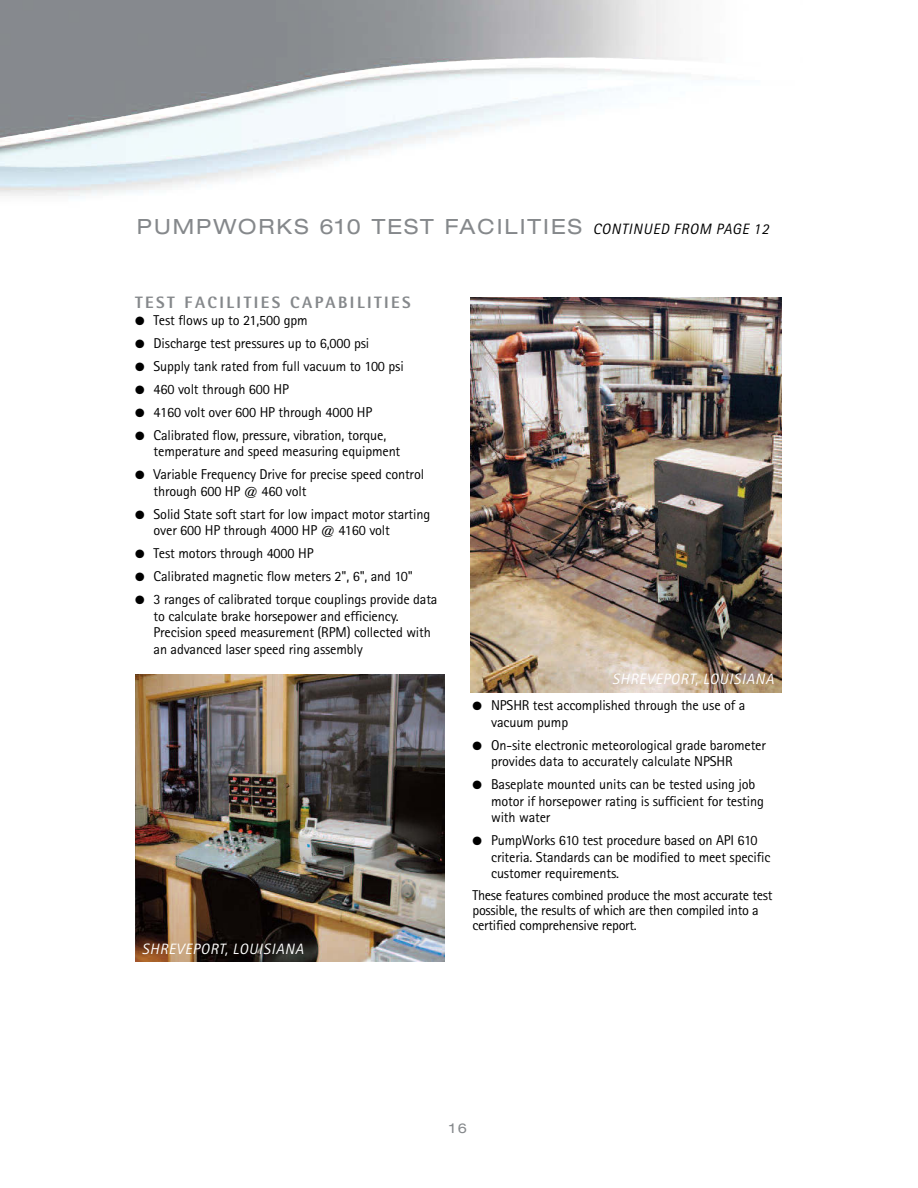
<style>
.page{position:relative;width:918px;height:1188px;background:#fff}
.page>*{position:absolute;margin:0;border:0;box-sizing:border-box;transform-origin:0 0}
.t1{font:expanded 21px "Helvetica Neue LT Pro";letter-spacing:.095em;color:#85888b}
.t2{font:800 16.5px "Rotis Semi Sans";letter-spacing:.15em;color:#85888b}
.t3{font:italic 15px "Rotis Sans Serif";letter-spacing:.05em;color:#fff}
.t4{font:14.25px/16.5px "Rotis Sans Serif";letter-spacing:-.01em;color:#000}
.t5{font:expanded 13.5px "Helvetica Neue LT Pro";color:#85888b}
.s1{font-family:"Rotis Sans Serif";font-style:italic;font-stretch:normal;font-size:15px;color:#000}
</style>
<div class="page">
<img style="left:0;top:0;width:761px;height:138px">
<img style="left:471px;top:298px;width:311px;height:394px">
<img style="left:135px;top:675px;width:309px;height:287px">
<h1 class="t1" style="left:137px;top:219px;width:634px">PUMPWORKS 610 TEST FACILITIES <span class="s1">CONTINUED FROM PAGE 12</span></h1>
<p class="t2" style="left:135px;top:297px;width:277px">TEST FACILITIES CAPABILITIES</p>
<p class="t4" style="left:135px;top:313px;width:174px">● Test flows up to 21,500 gpm</p>
<p class="t4" style="left:135px;top:336px;width:236px">● Discharge test pressures up to 6,000 psi</p>
<p class="t4" style="left:135px;top:359px;width:270px">● Supply tank rated from full vacuum to 100 psi</p>
<p class="t4" style="left:135px;top:382px;width:155px">● 460 volt through 600 HP</p>
<p class="t4" style="left:135px;top:405px;width:239px">● 4160 volt over 600 HP through 4000 HP</p>
<p class="t4" style="left:154px;top:428px;width:248px;text-indent:-19px">● Calibrated flow, pressure, vibration, torque, temperature and speed measuring equipment</p>
<p class="t4" style="left:154px;top:468px;width:272px;text-indent:-19px">● Variable Frequency Drive for precise speed control through 600 HP @ 460 volt</p>
<p class="t4" style="left:154px;top:507px;width:278px;text-indent:-19px">● Solid State soft start for low impact motor starting over 600 HP through 4000 HP @ 4160 volt</p>
<p class="t4" style="left:135px;top:547px;width:180px">● Test motors through 4000 HP</p>
<p class="t4" style="left:135px;top:570px;width:279px">● Calibrated magnetic flow meters 2", 6", and 10"</p>
<p class="t4" style="left:154px;top:593px;width:285px;text-indent:-19px">● 3 ranges of calibrated torque couplings provide data to calculate brake horsepower and efficiency.<br>Precision speed measurement (RPM) collected with an advanced laser speed ring assembly</p>
<p class="t3" style="left:142px;top:943px;width:163px">SHREVEPORT, LOUISIANA</p>
<p class="t3" style="left:612px;top:674px;width:163px">SHREVEPORT, LOUISIANA</p>
<p class="t4" style="left:491px;top:699px;width:256px;text-indent:-19px">● NPSHR test accomplished through the use of a vacuum pump</p>
<p class="t4" style="left:491px;top:738px;width:276px;text-indent:-19px">● On-site electronic meteorological grade barometer provides data to accurately calculate NPSHR</p>
<p class="t4" style="left:491px;top:778px;width:274px;text-indent:-19px">● Baseplate mounted units can be tested using job motor if horsepower rating is sufficient for testing with water</p>
<p class="t4" style="left:491px;top:834px;width:281px;text-indent:-19px">● PumpWorks 610 test procedure based on API 610 criteria. Standards can be modified to meet specific customer requirements.</p>
<p class="t4" style="left:473px;top:889px;width:302px;line-height:15px">These features combined produce the most accurate test possible, the results of which are then compiled into a certified comprehensive report.</p>
<p class="t5" style="left:450px;top:1124px;width:19px">16</p>
</div>
